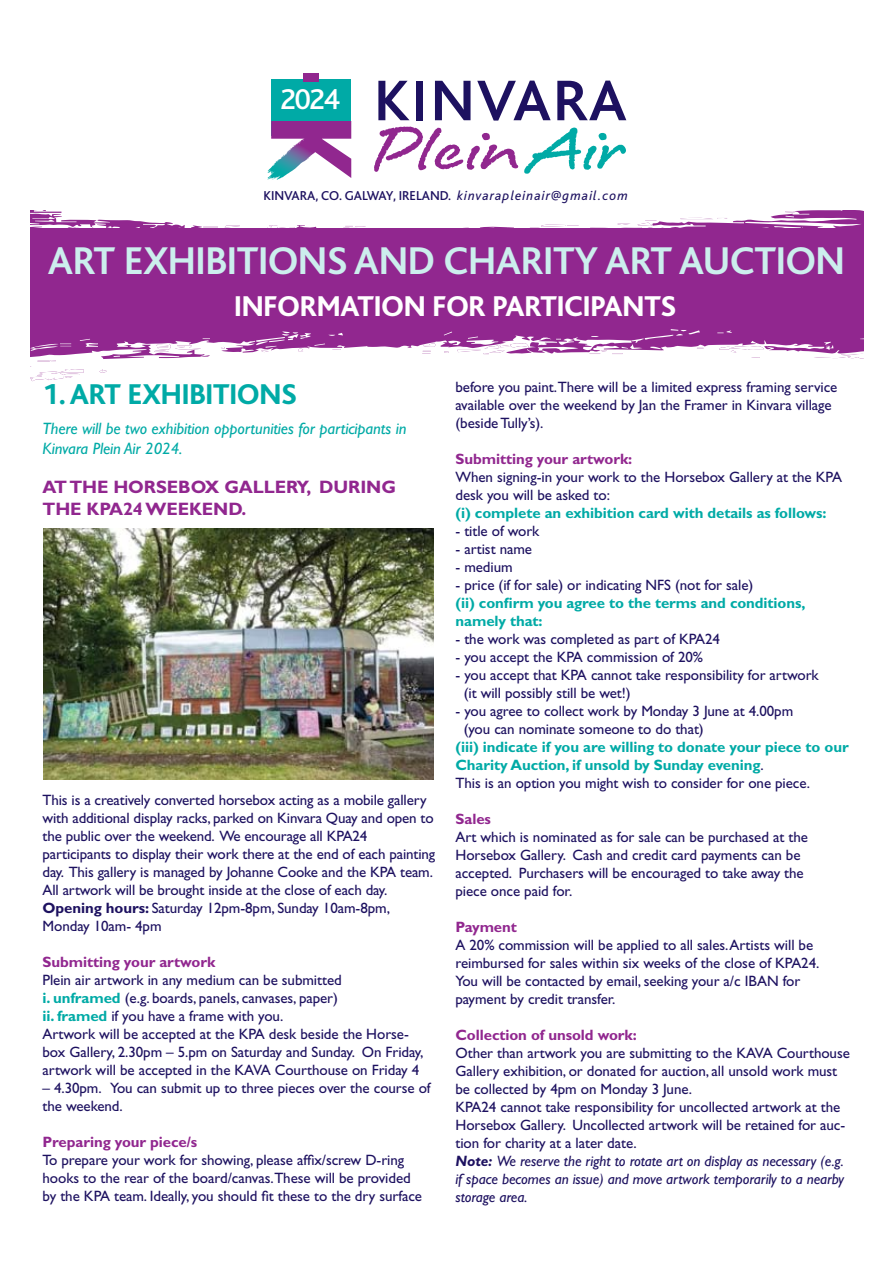
<style>
.page{position:relative;width:893px;height:1263px;background:#fff}
.page>*{position:absolute;margin:0;border:0;box-sizing:border-box;transform-origin:0 0}
.t1{font:700 40.5px "Bliss Caps";letter-spacing:-.01em;color:#cceeed}
.t2{font:800 30px "Bliss";letter-spacing:-.005em;color:#fff}
.t3{font:800 30px "Bliss";letter-spacing:-.005em;color:#00aaa6}
.t4{font:500 30px "Bliss";color:#fff}
.t5{font:700 18px/21.6px "Gill Sans";letter-spacing:-.005em;color:#91278f}
.t6{font:italic 16.5px/19.8px "Gill Sans";letter-spacing:-.005em;color:#00aaa6}
.t7{font:15px/18px "Gill Sans";letter-spacing:-.005em;color:#1d1160}
.t8{font:700 15px/18px "Gill Sans";letter-spacing:-.005em;color:#00aaa6}
.t9{font:700 15px "Gill Sans";letter-spacing:-.005em;color:#91278f}
.t10{font:500 13.5px "Bliss";color:#1d1160}
.s1{font-weight:400;font-style:italic}
.s2{font-weight:700}
.s3{font-weight:700;color:#00aaa6}
.s4{font-weight:400;color:#1d1160}
.s5{font-weight:700;font-style:italic}
.s6{font-style:italic}
</style>
<div class="page">
<div style="left:30px;top:210px;width:833px;height:181px;background:#91278f"></div>
<svg style="left:30px;top:335px;width:834px;height:56px;background:#efe0ef"></svg>
<svg style="left:30px;top:343px;width:41px;height:8px"></svg>
<svg style="left:80px;top:339px;width:18px;height:8px"></svg>
<svg style="left:717px;top:331px;width:15px;height:3px"></svg>
<svg style="left:154px;top:338px;width:56px;height:14px"></svg>
<svg style="left:99px;top:369px;width:8px;height:4px"></svg>
<svg style="left:813px;top:337px;width:51px;height:24px"></svg>
<svg style="left:422px;top:343px;width:13px;height:11px"></svg>
<svg style="left:719px;top:345px;width:45px;height:13px"></svg>
<svg style="left:221px;top:346px;width:4px;height:4px"></svg>
<svg style="left:30px;top:360px;width:54px;height:23px"></svg>
<svg style="left:256px;top:331px;width:87px;height:23px"></svg>
<svg style="left:444px;top:332px;width:85px;height:22px"></svg>
<svg style="left:538px;top:329px;width:165px;height:25px"></svg>
<svg style="left:120px;top:119px;width:744px;height:109px"></svg>
<svg style="left:135px;top:224px;width:30px;height:4px"></svg>
<svg style="left:30px;top:210px;width:90px;height:18px"></svg>
<svg style="left:225px;top:225px;width:15px;height:3px"></svg>
<svg style="left:203px;top:227px;width:15px;height:1px"></svg>
<svg style="left:590px;top:220px;width:66px;height:8px"></svg>
<svg style="left:735px;top:211px;width:127px;height:17px"></svg>
<svg style="left:681px;top:217px;width:47px;height:3px"></svg>
<svg style="left:530px;top:225px;width:48px;height:3px"></svg>
<svg style="left:269px;top:224px;width:26px;height:4px"></svg>
<svg style="left:342px;top:226px;width:24px;height:2px"></svg>
<svg style="left:374px;top:81px;width:252px;height:93px"></svg>
<div style="left:271px;top:79px;width:80px;height:57px;background:#00aaa6"></div>
<div style="left:303px;top:73px;width:16px;height:9px;background:#91278f"></div>
<svg style="left:271px;top:121px;width:80px;height:57px"></svg>
<img style="left:44px;top:529px;width:390px;height:251px">
<h2 class="t4" style="left:280px;top:83px;width:61px">2024</h2>
<p class="t10" style="left:263px;top:189px;width:366px">KINVARA, CO. GALWAY, IRELAND. <span class="s1">kinvarapleinair@gmail.com</span></p>
<h1 class="t1" style="left:48px;top:239px;width:799px">ART EXHIBITIONS AND CHARITY ART AUCTION</h1>
<h2 class="t2" style="left:234px;top:291px;width:443px">INFORMATION FOR PARTICIPANTS</h2>
<h2 class="t3" style="left:43px;top:378px;width:256px">1. ART EXHIBITIONS</h2>
<p class="t6" style="left:43px;top:419px;width:365px">There will be two exhibition opportunities for participants in<br>Kinvara Plein Air 2024.</p>
<p class="t5" style="left:43px;top:476px;width:350px">At the Horsebox Gallery, during the KPA24 weekend.</p>
<p class="t7" style="left:43px;top:791px;width:394px">This is a creatively converted horsebox acting as a mobile gallery with additional display racks, parked on Kinvara Quay and open to the public over the weekend. We encourage all KPA24 participants to display their work there at the end of each painting day. This gallery is managed by Johanne Cooke and the KPA team.<br>All artwork will be brought inside at the close of each day.<br><span class="s2">Opening hours:</span> Saturday 12pm-8pm, Sunday 10am-8pm, Monday 10am- 4pm</p>
<p class="t9" style="left:43px;top:953px;width:174px">Submitting your artwork</p>
<p class="t7" style="left:43px;top:971px;width:382px">Plein air artwork in any medium can be submitted<br><span class="s3">i. unframed</span> (e.g. boards, panels, canvases, paper)<br><span class="s3">ii. framed</span> if you have a frame with you.<br>Artwork will be accepted at the KPA desk beside the Horse&shy;box Gallery, 2.30pm – 5.pm on Saturday and Sunday. On Friday, artwork will be accepted in the KAVA Courthouse on Friday 4</p>
<p class="t7" style="left:43px;top:1079px;width:390px">– 4.30pm. You can submit up to three pieces over the course of the weekend.</p>
<p class="t9" style="left:43px;top:1133px;width:156px">Preparing your piece/s</p>
<p class="t7" style="left:43px;top:1151px;width:381px">To prepare your work for showing, please affix/screw D-ring hooks to the rear of the board/canvas.These will be provided by the KPA team. Ideally, you should fit these to the dry surface</p>
<p class="t7" style="left:455px;top:378px;width:383px">before you paint.There will be a limited express framing service available over the weekend by Jan the Framer in Kinvara village (beside Tully’s).</p>
<p class="t9" style="left:455px;top:450px;width:178px">Submitting your artwork:</p>
<p class="t7" style="left:455px;top:468px;width:388px">When signing-in your work to the Horsebox Gallery at the KPA desk you will be asked to:</p>
<p class="t8" style="left:455px;top:504px;width:372px">(i) complete an exhibition card with details as follows:</p>
<p class="t7" style="left:455px;top:522px;width:85px">- title of work</p>
<p class="t7" style="left:455px;top:540px;width:78px">- artist name</p>
<p class="t7" style="left:455px;top:558px;width:59px">- medium</p>
<p class="t7" style="left:455px;top:576px;width:299px">- price (if for sale) or indicating NFS (not for sale)</p>
<p class="t8" style="left:455px;top:594px;width:351px">(ii) confirm you agree to the terms and conditions, namely that:</p>
<p class="t7" style="left:455px;top:630px;width:266px">- the work was completed as part of KPA24</p>
<p class="t7" style="left:455px;top:648px;width:249px">- you accept the KPA commission of 20%</p>
<p class="t7" style="left:464px;top:666px;width:357px;text-indent:-8px">- you accept that KPA cannot take responsibility for artwork (it will possibly still be wet!)</p>
<p class="t7" style="left:464px;top:702px;width:331px;text-indent:-8px">- you agree to collect work by Monday 3 June at 4.00pm (you can nominate someone to do that)</p>
<p class="t8" style="left:455px;top:738px;width:395px">(iii) indicate if you are willing to donate your piece to our<br>Charity Auction, if unsold by Sunday evening<span class="s4">.<br>This is an option you might wish to consider for one piece.</span></p>
<p class="t9" style="left:455px;top:810px;width:37px">Sales</p>
<p class="t7" style="left:455px;top:828px;width:354px">Art which is nominated as for sale can be purchased at the Horsebox Gallery. Cash and credit card payments can be accepted. Purchasers will be encouraged to take away the piece once paid for.</p>
<p class="t9" style="left:455px;top:918px;width:63px">Payment</p>
<p class="t7" style="left:455px;top:936px;width:365px">A 20% commission will be applied to all sales. Artists will be reimbursed for sales within six weeks of the close of KPA24.<br>You will be contacted by email, seeking your a/c IBAN for payment by credit transfer.</p>
<p class="t9" style="left:455px;top:1026px;width:183px">Collection of unsold work:</p>
<p class="t7" style="left:455px;top:1044px;width:396px">Other than artwork you are submitting to the KAVA Courthouse Gallery exhibition, or donated for auction, all unsold work must be collected by 4pm on Monday 3 June.<br>KPA24 cannot take responsibility for uncollected artwork at the Horsebox Gallery. Uncollected artwork will be retained for auc&shy;tion for charity at a later date.<br><span class="s5">Note:</span> <span class="s6">We reserve the right to rotate art on display as necessary (e.g. if space becomes an issue) and move artwork temporarily to a nearby storage area.</span></p>
</div>
